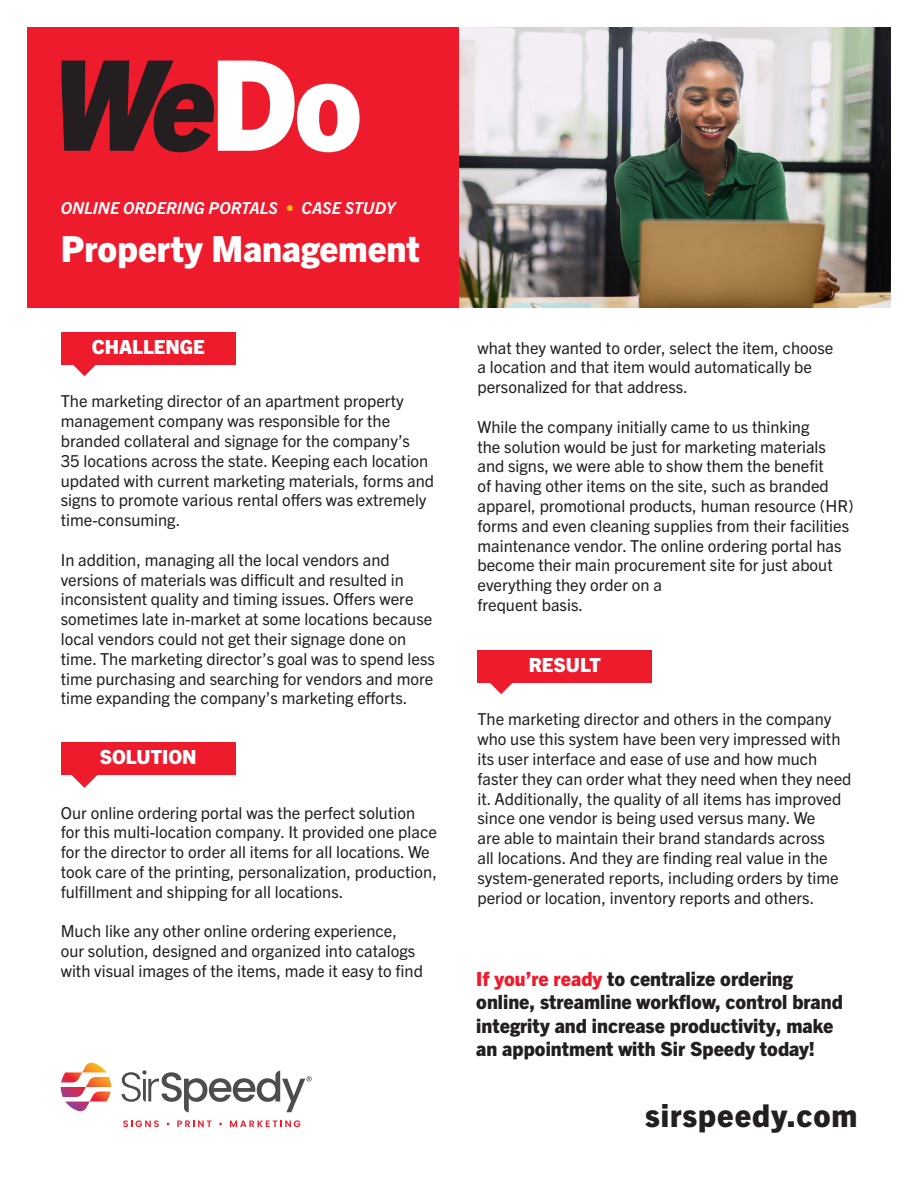
<style>
.page{position:relative;width:918px;height:1188px;background:#fff}
.page>*{position:absolute;margin:0;border:0;box-sizing:border-box;transform-origin:0 0}
.t1{font:800 36px "Trade Gothic Next LT Pro";color:#fff}
.body_copy{font:800 31.5px "Trade Gothic Next LT Pro";letter-spacing:.03em;color:#231f20}
.t2{font:800 19.65px/23.5px "Trade Gothic Next LT Pro";color:#231f20}
.t3{font:800 19.5px "Trade Gothic Next LT Pro";color:#fff}
.bullet{font:16.5px/19.8px "Trade Gothic Next LT Pro";color:#231f20}
.t4{font:italic 700 16.5px "Trade Gothic Next LT Pro";color:#fff}
.s1{font-weight:800;font-style:normal;color:#fcb814}
.s2{color:#ee1b2d}
</style>
<div class="page">
<div style="left:27px;top:27px;width:432px;height:281px;background:#ee1b2d"></div>
<svg style="left:62px;top:61px;width:298px;height:91px"></svg>
<div style="left:61px;top:332px;width:175px;height:33px;background:#ee1b2d"></div>
<svg style="left:73px;top:365px;width:23px;height:11px"></svg>
<div style="left:61px;top:742px;width:175px;height:33px;background:#ee1b2d"></div>
<svg style="left:71px;top:775px;width:27px;height:13px"></svg>
<img style="left:459px;top:27px;width:432px;height:281px">
<svg style="left:61px;top:1063px;width:50px;height:49px"></svg>
<svg style="left:123px;top:1120px;width:36px;height:7px"></svg>
<svg style="left:177px;top:1121px;width:35px;height:6px"></svg>
<svg style="left:230px;top:1120px;width:70px;height:7px"></svg>
<svg style="left:122px;top:1070px;width:190px;height:42px"></svg>
<div style="left:477px;top:650px;width:175px;height:33px;background:#ee1b2d"></div>
<svg style="left:490px;top:683px;width:23px;height:11px"></svg>
<p class="t4" style="left:61px;top:197px;width:336px">ONLINE ORDERING PORTALS <span class="s1">•</span> CASE STUDY</p>
<p class="t1" style="left:61px;top:224px;width:361px">Property Management</p>
<p class="t3" style="left:92px;top:334px;width:114px">CHALLENGE</p>
<p class="bullet" style="left:61px;top:390px;width:375px">The marketing director of an apartment property management company was responsible for the branded collateral and signage for the company’s<br>35 locations across the state. Keeping each location updated with current marketing materials, forms and signs to promote various rental offers was extremely time-consuming.</p>
<p class="bullet" style="left:61px;top:549px;width:376px">In addition, managing all the local vendors and versions of materials was difficult and resulted in inconsistent quality and timing issues. Offers were sometimes late in-market at some locations because local vendors could not get their signage done on time. The marketing director’s goal was to spend less time purchasing and searching for vendors and more time expanding the company’s marketing efforts.</p>
<p class="t3" style="left:100px;top:744px;width:98px">SOLUTION</p>
<p class="bullet" style="left:61px;top:802px;width:378px">Our online ordering portal was the perfect solution for this multi-location company. It provided one place for the director to order all items for all locations. We took care of the printing, personalization, production, fulfillment and shipping for all locations.</p>
<p class="bullet" style="left:61px;top:920px;width:364px">Much like any other online ordering experience, our solution, designed and organized into catalogs with visual images of the items, made it easy to find</p>
<p class="bullet" style="left:477px;top:337px;width:357px">what they wanted to order, select the item, choose a location and that item would automatically be personalized for that address.</p>
<p class="bullet" style="left:477px;top:416px;width:378px">While the company initially came to us thinking<br>the solution would be just for marketing materials and signs, we were able to show them the benefit<br>of having other items on the site, such as branded apparel, promotional products, human resource (HR) forms and even cleaning supplies from their facilities maintenance vendor. The online ordering portal has become their main procurement site for just about everything they order on a<br>frequent basis.</p>
<p class="t3" style="left:529px;top:651px;width:74px">RESULT</p>
<p class="bullet" style="left:477px;top:708px;width:376px">The marketing director and others in the company who use this system have been very impressed with its user interface and ease of use and how much faster they can order what they need when they need it. Additionally, the quality of all items has improved since one vendor is being used versus many. We<br>are able to maintain their brand standards across<br>all locations. And they are finding real value in the system-generated reports, including orders by time period or location, inventory reports and others.</p>
<p class="t2" style="left:476px;top:965px;width:368px"><span class="s2">If you’re ready</span> to centralize ordering online, streamline workflow, control brand integrity and increase productivity, make an appointment with Sir Speedy today!</p>
<p class="body_copy" style="left:645px;top:1094px;width:214px">sirspeedy.com</p>
</div>
